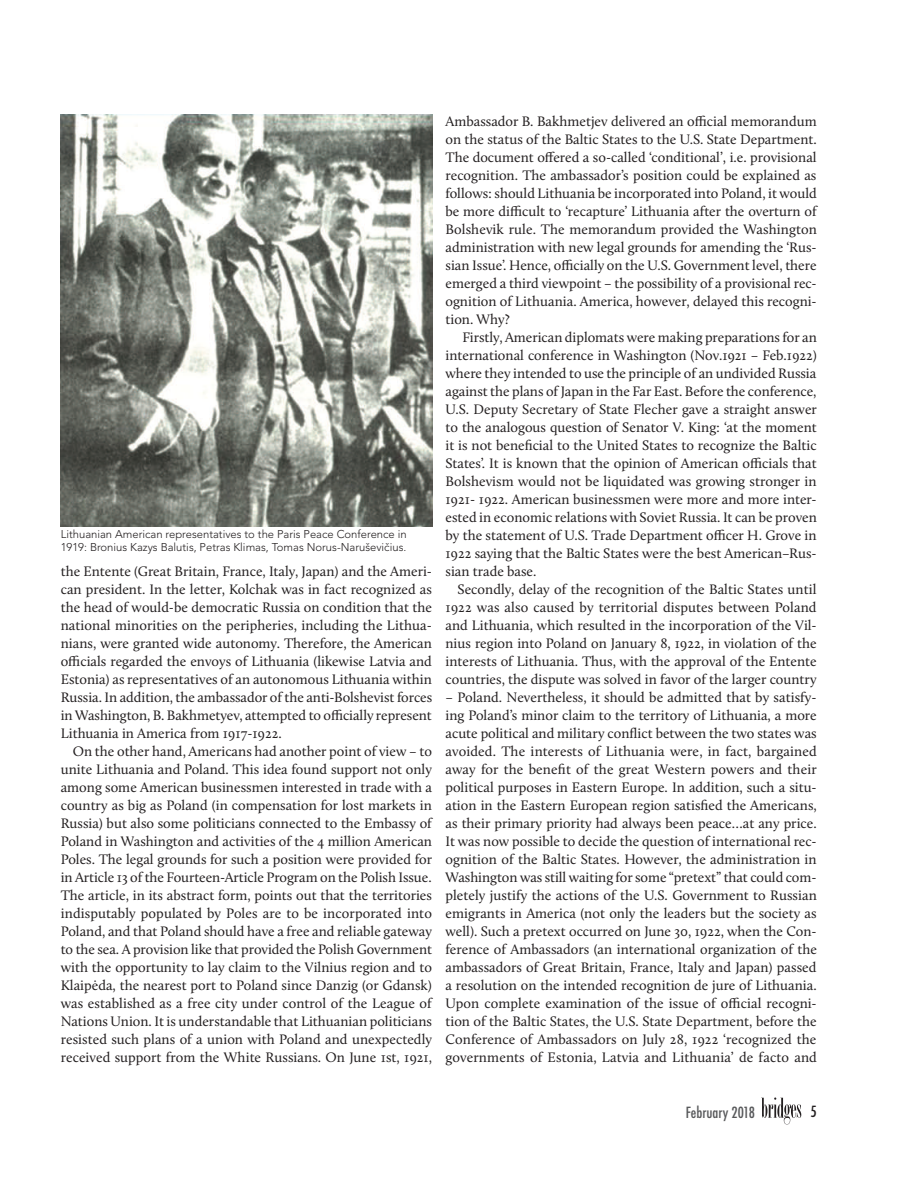
<style>
.page{position:relative;width:918px;height:1188px;background:#fff}
.page>*{position:absolute;margin:0;border:0;box-sizing:border-box;transform-origin:0 0}
.t1{font:500 condensed 15px "Futura";color:#57585a}
.t2{font:500 condensed 15px "Futura";color:#231f20}
.t3{font:14.25px/18px "Calluna";color:#231f20;text-align:justify}
.t4{font:300 11.25px/13.5px "Avenir LT Pro";color:#231f20}
</style>
<div class="page">
<svg style="left:762px;top:1098px;width:39px;height:26px"></svg>
<img style="left:61px;top:115px;width:371px;height:411px">
<p class="t4" style="left:61px;top:527px;width:348px">Lithuanian American representatives to the Paris Peace Conference in<br>1919: Bronius Kazys Balutis, Petras Klimas, Tomas Norus-Naruševičius.</p>
<p class="t3" style="left:61px;top:562px;width:373px">the Entente (Great Britain, France, Italy, Japan) and the Ameri&shy;can president. In the letter, Kolchak was in fact recognized as the head of would-be democratic Russia on condition that the national minorities on the peripheries, including the Lithua&shy;nians, were granted wide autonomy. Therefore, the American officials regarded the envoys of Lithuania (likewise Latvia and Estonia) as representatives of an autonomous Lithuania within Russia. In addition, the ambassador of the anti-Bolshevist forces in Washington, B. Bakhmetyev, attempted to officially represent Lithuania in America from 1917-1922.</p>
<p class="t3" style="left:61px;top:742px;width:373px;text-indent:12px">On the other hand, Americans had another point of view – to unite Lithuania and Poland. This idea found support not only among some American businessmen interested in trade with a country as big as Poland (in compensation for lost markets in Russia) but also some politicians connected to the Embassy of Poland in Washington and activities of the 4 million American Poles. The legal grounds for such a position were provided for in Article 13 of the Fourteen-Article Program on the Polish Issue.<br>The article, in its abstract form, points out that the territories indisputably populated by Poles are to be incorporated into Poland, and that Poland should have a free and reliable gateway to the sea. A provision like that provided the Polish Government with the opportunity to lay claim to the Vilnius region and to Klaipėda, the nearest port to Poland since Danzig (or Gdansk) was established as a free city under control of the League of Nations Union. It is understandable that Lithuanian politicians resisted such plans of a union with Poland and unexpectedly received support from the White Russians. On June 1st, 1921,</p>
<p class="t3" style="left:446px;top:112px;width:373px">Ambassador B. Bakhmetjev delivered an official memorandum on the status of the Baltic States to the U.S. State Department.<br>The document offered a so-called ‘conditional’, i.e. provisional recognition. The ambassador’s position could be explained as follows: should Lithuania be incorporated into Poland, it would be more difficult to ‘recapture’ Lithuania after the overturn of Bolshevik rule. The memorandum provided the Washington administration with new legal grounds for amending the ‘Rus&shy;sian Issue’. Hence, officially on the U.S. Government level, there emerged a third viewpoint – the possibility of a provisional rec&shy;ognition of Lithuania. America, however, delayed this recogni&shy;tion. Why?</p>
<p class="t3" style="left:446px;top:328px;width:373px;text-indent:17px">Firstly, American diplomats were making preparations for an international conference in Washington (Nov.1921 – Feb.1922) where they intended to use the principle of an undivided Russia against the plans of Japan in the Far East. Before the conference, U.S. Deputy Secretary of State Flecher gave a straight answer to the analogous question of Senator V. King: ‘at the moment it is not beneficial to the United States to recognize the Baltic States’. It is known that the opinion of American officials that Bolshevism would not be liquidated was growing stronger in 1921- 1922. American businessmen were more and more inter&shy;ested in economic relations with Soviet Russia. It can be proven by the statement of U.S. Trade Department officer H. Grove in 1922 saying that the Baltic States were the best American–Rus&shy;sian trade base.</p>
<p class="t3" style="left:446px;top:580px;width:373px;text-indent:12px">Secondly, delay of the recognition of the Baltic States until 1922 was also caused by territorial disputes between Poland and Lithuania, which resulted in the incorporation of the Vil&shy;nius region into Poland on January 8, 1922, in violation of the interests of Lithuania. Thus, with the approval of the Entente countries, the dispute was solved in favor of the larger country</p>
<p class="t3" style="left:446px;top:688px;width:373px">– Poland. Nevertheless, it should be admitted that by satisfy&shy;ing Poland’s minor claim to the territory of Lithuania, a more acute political and military conflict between the two states was avoided. The interests of Lithuania were, in fact, bargained away for the benefit of the great Western powers and their political purposes in Eastern Europe. In addition, such a situ&shy;ation in the Eastern European region satisfied the Americans, as their primary priority had always been peace…at any price.<br>It was now possible to decide the question of international rec&shy;ognition of the Baltic States. However, the administration in Washington was still waiting for some “pretext” that could com&shy;pletely justify the actions of the U.S. Government to Russian emigrants in America (not only the leaders but the society as well). Such a pretext occurred on June 30, 1922, when the Con&shy;ference of Ambassadors (an international organization of the ambassadors of Great Britain, France, Italy and Japan) passed a resolution on the intended recognition de jure of Lithuania.<br>Upon complete examination of the issue of official recogni&shy;tion of the Baltic States, the U.S. State Department, before the Conference of Ambassadors on July 28, 1922 ‘recognized the governments of Estonia, Latvia and Lithuania’ de facto and</p>
<p class="t1" style="left:686px;top:1103px;width:71px">February 2018</p>
<p class="t2" style="left:811px;top:1102px;width:8px">5</p>
</div>
